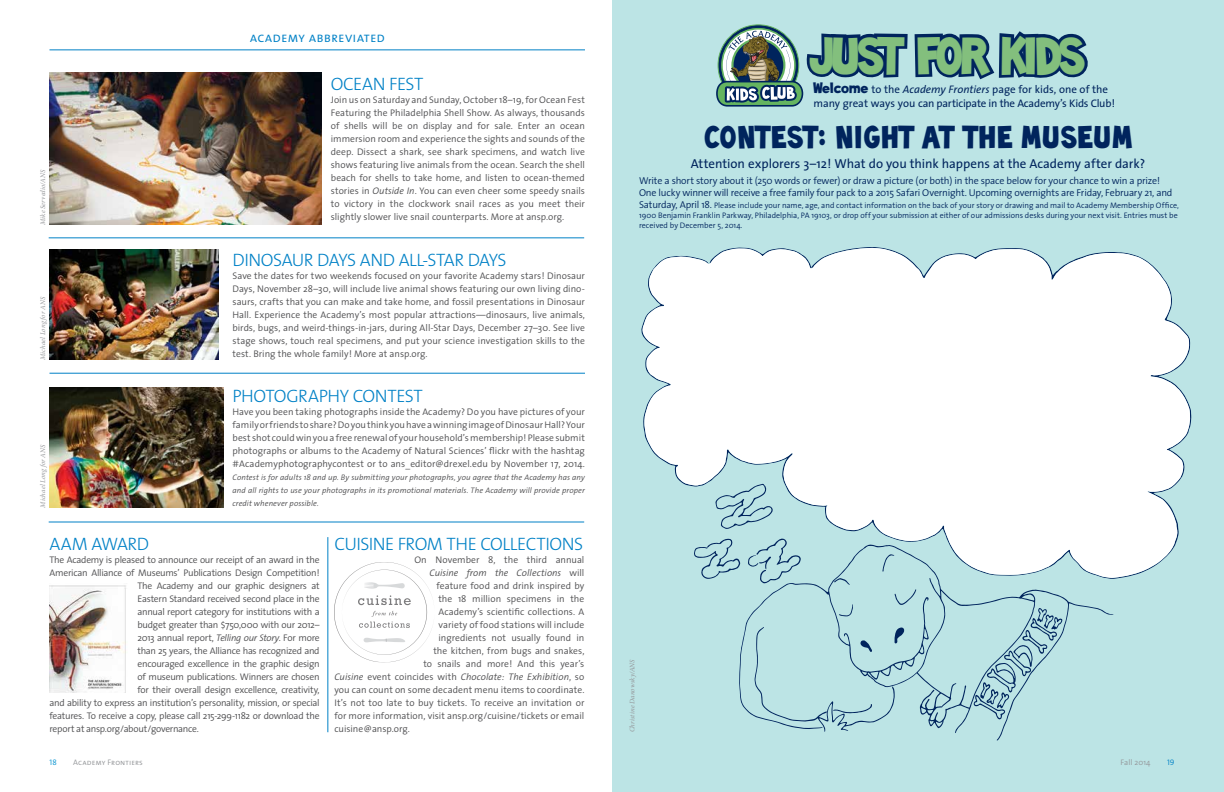
<style>
.page{position:relative;width:1224px;height:792px;background:#fff}
.page>*{position:absolute;margin:0;border:0;box-sizing:border-box;transform-origin:0 0}
.t1{font:48px "Toonish";letter-spacing:-.01em;color:#83bf7d}
.t2{font:29px "Toonish";letter-spacing:.09em;color:#00245d}
.t3{font:18px "The Sans Light Caps";letter-spacing:-.03em;color:#0081c6}
.t4{font:14px "The Sans Semi Light Caps";letter-spacing:.005em;color:#0081c6}
.t5{font:13px "The Sans";letter-spacing:-.005em;color:#00245d}
.t6{font:11px/13.2px "The Sans";letter-spacing:-.01em;color:#00245d}
.t7{font:300 10px/12px "The Sans";letter-spacing:-.015em;color:#00245d}
.t8{font:300 9.6px/13px "The Sans";letter-spacing:-.015em;color:#4d4d4f;text-align:justify}
.t9{font:300 9.6px "The Sans";letter-spacing:.005em;color:#4d4d4f}
.t10{font:italic 300 9.6px "The Sans";letter-spacing:.005em;color:#4d4d4f}
.t11{font:300 8px/9.6px "The Sans";color:#00245d}
.t12{font:italic 300 8px/13px "The Sans";letter-spacing:.01em;color:#4d4d4f;text-align:justify}
.t13{font:8px "The Sans Semi Light Caps";letter-spacing:.015em;color:#939598}
.t14{font:300 8px "The Sans";color:#939598}
.t15{font:8px "The Sans Semi Light Caps";color:#0091cf}
.t16{font:8px "The Sans Semi Light Caps";color:#0081c6}
.t17{font:italic 7px "Minion Pro";letter-spacing:.02em;color:#939598}
.s1{font-style:italic}
.s2{font-style:normal}
.s3{font-family:"Toonish";font-size:14px}
.s4{font-size:10px}
</style>
<div class="page">
<div style="left:612px;top:0;width:612px;height:792px;background:#bce4e5"></div>
<hr style="left:50px;top:50px;width:535px;height:1px;background:#0081c6">
<hr style="left:49px;top:238px;width:535px;height:1px;background:#0081c6">
<hr style="left:328px;top:537px;width:1px;height:195px;background:#0081c6">
<img style="left:50px;top:585px;width:76px;height:107px">
<img style="left:50px;top:72px;width:272px;height:153px">
<img style="left:50px;top:387px;width:173px;height:120px">
<img style="left:50px;top:249px;width:169px;height:111px">
<hr style="left:50px;top:373px;width:535px;height:1px;background:#0081c6">
<hr style="left:49px;top:522px;width:535px;height:1px;background:#0081c6">
<svg style="left:705px;top:24px;width:388px;height:717px"></svg>
<svg style="left:642px;top:248px;width:548px;height:330px;fill:#fff"></svg>
<svg style="left:334px;top:562px;width:96px;height:101px"></svg>
<p class="t17" style="left:38px;top:225px;width:57px;rotate:-90deg">Mike Servedio/ANS</p>
<p class="t17" style="left:38px;top:360px;width:64px;rotate:-90deg">Michael Long for ANS</p>
<h3 class="t4" style="left:250px;top:26px;width:136px">academy abbreviated</h3>
<h3 class="t3" style="left:331px;top:69px;width:94px">OCEAN FEST</h3>
<p class="t8" style="left:331px;top:93px;width:256px">Join us on Saturday and Sunday, October 18–19, for Ocean Fest Featuring the Philadelphia Shell Show. As always, thousands of shells will be on display and for sale. Enter an ocean immersion room and experience the sights and sounds of the deep. Dissect a shark, see shark specimens, and watch live shows featuring live animals from the ocean. Search the shell beach for shells to take home, and listen to ocean-themed stories in <span class="s1">Outside In</span>. You can even cheer some speedy snails to victory in the clockwork snail races as you meet their slightly slower live snail counterparts. More at ansp.org.</p>
<h3 class="t3" style="left:232px;top:245px;width:276px">DINOSAUR DAYS AND ALL-STAR DAYS</h3>
<p class="t8" style="left:232px;top:269px;width:354px">Save the dates for two weekends focused on your favorite Academy stars! Dinosaur Days, November 28–30, will include live animal shows featuring our own living dino&shy;saurs, crafts that you can make and take home, and fossil presentations in Dinosaur Hall. Experience the Academy’s most popular attractions—dinosaurs, live animals, birds, bugs, and weird-things-in-jars, during All-Star Days, December 27–30. See live stage shows, touch real specimens, and put your science investigation skills to the test. Bring the whole family! More at ansp.org.</p>
<h3 class="t3" style="left:232px;top:381px;width:192px">PHOTOGRAPHY CONTEST</h3>
<p class="t8" style="left:232px;top:405px;width:354px">Have you been taking photographs inside the Academy? Do you have pictures of your family or friends to share? Do you think you have a winning image of Dinosaur Hall? Your best shot could win you a free renewal of your household’s membership! Please submit photographs or albums to the Academy of Natural Sciences’ flickr with the hashtag #Academyphotographycontest or to ans_editor@drexel.edu by November 17, 2014.</p>
<p class="t12" style="left:232px;top:470px;width:354px">Contest is for adults 18 and up. By submitting your photographs, you agree that the Academy has any and all rights to use your photographs in its promotional materials. The Academy will provide proper credit whenever possible.</p>
<h3 class="t3" style="left:334px;top:529px;width:250px">CUISINE FROM THE COLLECTIONS</h3>
<p class="t8" style="left:414px;top:553px;width:172px">On November 8, the third annual</p>
<p class="t10" style="left:429px;top:565px;width:156px">Cuisine from the Collections <span class="s2">will</span></p>
<p class="t9" style="left:436px;top:578px;width:150px">feature food and drink inspired by</p>
<p class="t8" style="left:438px;top:592px;width:147px">the 18 million specimens in the</p>
<p class="t9" style="left:438px;top:604px;width:148px">Academy’s scientific collections. A</p>
<p class="t9" style="left:438px;top:617px;width:148px">variety of food stations will include</p>
<p class="t8" style="left:438px;top:631px;width:148px">ingredients not usually found in</p>
<p class="t9" style="left:433px;top:643px;width:152px">the kitchen, from bugs and snakes,</p>
<p class="t8" style="left:423px;top:657px;width:163px">to snails and more! And this year’s</p>
<p class="t10" style="left:334px;top:669px;width:251px">Cuisine <span class="s2">event coincides with</span> Chocolate: The Exhibition<span class="s2">, so</span></p>
<p class="t9" style="left:334px;top:682px;width:252px">you can count on some decadent menu items to coordinate.</p>
<p class="t9" style="left:334px;top:695px;width:252px">It’s not too late to buy tickets. To receive an invitation or</p>
<p class="t9" style="left:334px;top:708px;width:251px">for more information, visit ansp.org/cuisine/tickets or email</p>
<p class="t8" style="left:334px;top:722px;width:77px">cuisine@ansp.org.</p>
<p class="t17" style="left:38px;top:508px;width:64px;rotate:-90deg">Michael Long for ANS</p>
<h3 class="t3" style="left:50px;top:529px;width:101px">AAM AWARD</h3>
<p class="t8" style="left:50px;top:553px;width:272px">The Academy is pleased to announce our receipt of an award in the</p>
<p class="t8" style="left:50px;top:566px;width:272px">American Alliance of Museums’ Publications Design Competition!</p>
<p class="t8" style="left:138px;top:579px;width:184px">The Academy and our graphic designers at</p>
<p class="t8" style="left:138px;top:592px;width:184px">Eastern Standard received second place in the</p>
<p class="t8" style="left:138px;top:605px;width:184px">annual report category for institutions with a</p>
<p class="t8" style="left:138px;top:618px;width:184px">budget greater than $750,000 with our 2012–</p>
<p class="t8" style="left:138px;top:631px;width:184px">2013 annual report, <span class="s1">Telling our Story</span>. For more</p>
<p class="t8" style="left:138px;top:644px;width:184px">than 25 years, the Alliance has recognized and</p>
<p class="t8" style="left:138px;top:657px;width:184px">encouraged excellence in the graphic design</p>
<p class="t8" style="left:138px;top:670px;width:184px">of museum publications. Winners are chosen</p>
<p class="t8" style="left:138px;top:683px;width:184px">for their overall design excellence, creativity,</p>
<p class="t8" style="left:50px;top:696px;width:272px">and ability to express an institution’s personality, mission, or special</p>
<p class="t8" style="left:50px;top:709px;width:272px">features. To receive a copy, please call 215-299-1182 or download the</p>
<p class="t8" style="left:50px;top:722px;width:151px">report at ansp.org/about/governance.</p>
<p class="t15" style="left:50px;top:756px;width:9px">18</p>
<p class="t13" style="left:73px;top:756px;width:71px">Academy Frontiers</p>
<h1 class="t1" style="left:810px;top:26px;width:273px">JUST FOR KIDS</h1>
<p class="t6" style="left:813px;top:83px;width:303px"><span class="s3">Welcome</span> to the <span class="s1">Academy Frontiers</span> page for kids, one of the many great ways you can participate in the Academy’s Kids Club!</p>
<h2 class="t2" style="left:705px;top:119px;width:428px">CONTEST: NIGHT AT THE MUSEUM</h2>
<h3 class="t5" style="left:691px;top:153px;width:456px">Attention explorers 3–12! What do you think happens at the Academy after dark?</h3>
<p class="t7" style="left:639px;top:175px;width:535px">Write a short story about it (250 words or fewer) or draw a picture (or both) in the space below for your chance to win a prize!<br>One lucky winner will receive a free family four pack to a 2015 Safari Overnight. Upcoming overnights are Friday, February 21, and</p>
<p class="t11" style="left:639px;top:201px;width:542px"><span class="s4">Saturday, April 18.</span> Please include your name, age, and contact information on the back of your story or drawing and mail to Academy Membership Office,<br>1900 Benjamin Franklin Parkway, Philadelphia, PA 19103, or drop off your submission at either of our admissions desks during your next visit. Entries must be received by December 5, 2014.</p>
<p class="t17" style="left:627px;top:732px;width:74px;rotate:-90deg">Christine Danowsky/ANS</p>
<p class="t14" style="left:1121px;top:756px;width:31px">Fall 2014</p>
<p class="t16" style="left:1167px;top:756px;width:9px">19</p>
</div>
